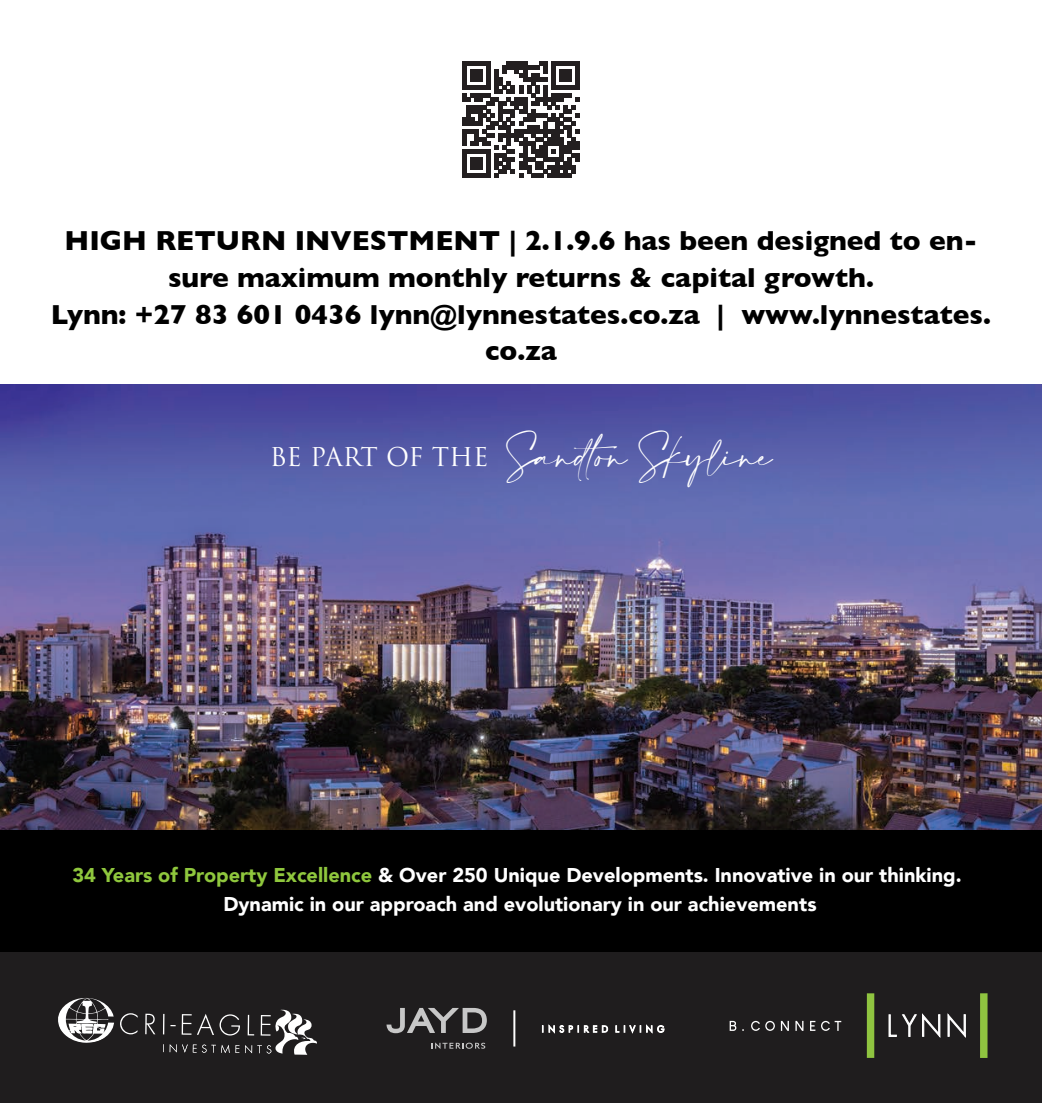
<style>
.page{position:relative;width:1042px;height:1103px;background:#fff}
.page>*{position:absolute;margin:0;border:0;box-sizing:border-box;transform-origin:0 0}
.t1{font:700 28px/36.8px "Gill Sans";color:#000;text-align:center}
.t2{font:26.6px "Amalfi Coast";color:#fff}
.t3{font:900 19.95px/28.7px "Avenir";color:#fff;text-align:center}
.s1{font-family:"Trajan Pro";font-size:25.2px}
.s2{color:#8fc73d}
</style>
<div class="page">
<div style="left:0;top:822px;width:1042px;height:131px;background:#000"></div>
<div style="left:0;top:952px;width:1042px;height:150px;background:#1f1d1e"></div>
<img style="left:0;top:384px;width:1042px;height:445px">
<div style="left:867px;top:993px;width:7px;height:64px;background:#8fc440"></div>
<div style="left:980px;top:993px;width:7px;height:64px;background:#8fc440"></div>
<svg style="left:888px;top:1013px;width:53px;height:25px"></svg>
<svg style="left:947px;top:1013px;width:19px;height:25px"></svg>
<svg style="left:729px;top:1020px;width:7px;height:10px"></svg>
<svg style="left:751px;top:1020px;width:24px;height:10px"></svg>
<svg style="left:781px;top:1020px;width:8px;height:10px"></svg>
<svg style="left:795px;top:1020px;width:8px;height:10px"></svg>
<svg style="left:810px;top:1020px;width:5px;height:10px"></svg>
<svg style="left:821px;top:1020px;width:20px;height:10px"></svg>
<svg style="left:58px;top:997px;width:56px;height:46px"></svg>
<svg style="left:120px;top:1009px;width:197px;height:45px"></svg>
<svg style="left:386px;top:1008px;width:101px;height:25px"></svg>
<svg style="left:431px;top:1042px;width:54px;height:7px"></svg>
<svg style="left:549px;top:1025px;width:59px;height:8px"></svg>
<svg style="left:615px;top:1025px;width:49px;height:8px"></svg>
<hr style="left:513px;top:1010px;width:2px;height:36px;background:#fff">
<svg style="left:463px;top:61px;width:116px;height:117px"></svg>
<p class="t1" style="left:65px;top:222px;width:914px">HIGH RETURN INVESTMENT | 2.1.9.6 has been designed to en&shy;sure maximum monthly returns &amp; capital growth.</p>
<p class="t1" style="left:51px;top:295px;width:941px">Lynn: +27 83 601 0436 lynn@lynnestates.co.za | www.lynnestates. co.za</p>
<p class="t2" style="left:270px;top:441px;width:504px"><span class="s1">BE PART OF THE</span> Sandton Skyline</p>
<p class="t3" style="left:72px;top:860px;width:890px"><span class="s2">34 Years of Property Excellence</span> &amp; Over 250 Unique Developments. Innovative in our thinking.<br>Dynamic in our approach and evolutionary in our achievements</p>
</div>
